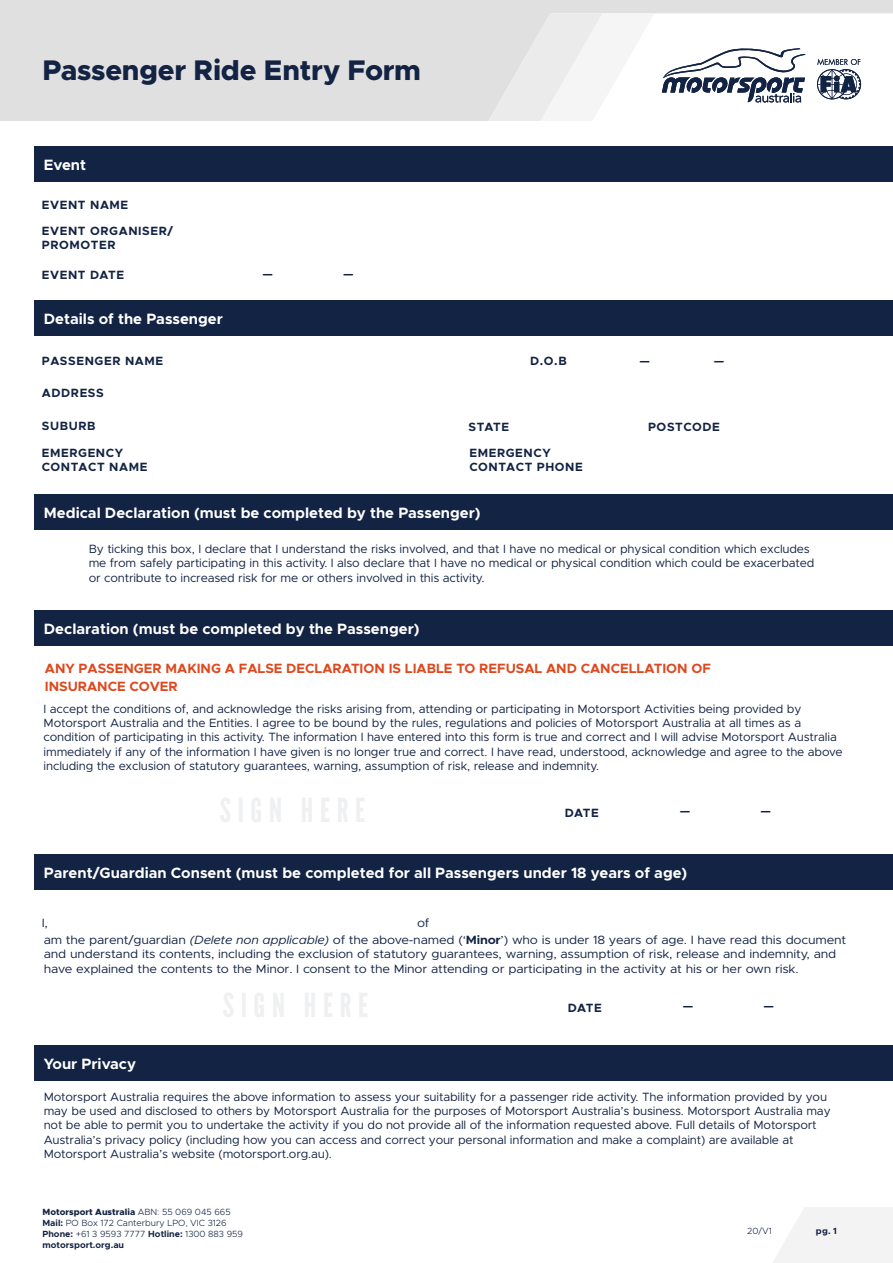
<style>
.page{position:relative;width:893px;height:1263px;background:#fff}
.page>*{position:absolute;margin:0;border:0;box-sizing:border-box;transform-origin:0 0}
.t1{font:800 28.5px "Metropolis";letter-spacing:-.01em;color:#132343}
.t2{font:700 15px "Metropolis";color:#fff}
.t3{font:700 13.5px/18px "Metropolis";color:#dd491f}
.t4{font:12px/14.4px "Metropolis";letter-spacing:-.015em;color:#132343}
.t5{font:12px/14.4px "Metropolis";letter-spacing:-.015em;color:#132343;scale:1.07 1}
.t6{font:700 12px/14.4px "Metropolis";letter-spacing:.05em;color:#132343}
.t7{font:300 9px/10.8px "Metropolis";color:#132343}
.t8{font:700 9px "Metropolis";color:#132343}
.s1{font-style:italic}
.s2{font-weight:700}
.s3{font-weight:800}
</style>
<div class="page">
<svg style="left:773px;top:1207px;width:120px;height:56px"></svg>
<svg style="left:0;top:0;width:893px;height:120px;fill:#e0e0e0"></svg>
<svg style="left:483px;top:13px;width:171px;height:107px"></svg>
<div style="left:35px;top:146px;width:858px;height:35px;background:#132343"></div>
<div style="left:35px;top:301px;width:858px;height:35px;background:#132343"></div>
<div style="left:35px;top:610px;width:858px;height:36px;background:#132343"></div>
<div style="left:35px;top:854px;width:858px;height:35px;background:#132343"></div>
<div style="left:35px;top:1046px;width:858px;height:35px;background:#132343"></div>
<div style="left:35px;top:495px;width:858px;height:35px;background:#132343"></div>
<h1 class="t1" style="left:43px;top:52px;width:380px">Passenger Ride Entry Form</h1>
<p class="t2" style="left:44px;top:155px;width:44px">Event</p>
<p class="t6" style="left:42px;top:193px;width:133px;line-height:25.3px">EVENT NAME<br>EVENT ORGANISER/</p>
<p class="t6" style="left:42px;top:238px;width:75px">PROMOTER</p>
<p class="t6" style="left:42px;top:268px;width:84px">EVENT DATE</p>
<p class="t6" style="left:262px;top:266px;width:12px">—</p>
<p class="t2" style="left:44px;top:309px;width:181px">Details of the Passenger</p>
<p class="t6" style="left:42px;top:354px;width:123px">PASSENGER NAME</p>
<p class="t6" style="left:42px;top:386px;width:63px">ADDRESS</p>
<p class="t6" style="left:343px;top:266px;width:12px">—</p>
<p class="t6" style="left:42px;top:418px;width:55px">SUBURB</p>
<p class="t6" style="left:469px;top:419px;width:42px">STATE</p>
<p class="t6" style="left:530px;top:354px;width:38px">D.O.B</p>
<p class="t6" style="left:42px;top:445px;width:107px">EMERGENCY<br>CONTACT NAME</p>
<p class="t6" style="left:469px;top:445px;width:115px">EMERGENCY<br>CONTACT PHONE</p>
<p class="t2" style="left:44px;top:504px;width:438px">Medical Declaration (must be completed by the Passenger)</p>
<p class="t6" style="left:640px;top:354px;width:12px">—</p>
<p class="t6" style="left:714px;top:354px;width:12px">—</p>
<p class="t6" style="left:648px;top:419px;width:73px">POSTCODE</p>
<p class="t4" style="left:89px;top:541px;width:727px">By ticking this box, I declare that I understand the risks involved, and that I have no medical or physical condition which excludes me from safely participating in this activity. I also declare that I have no medical or physical condition which could be exacerbated or contribute to increased risk for me or others involved in this activity.</p>
<p class="t2" style="left:44px;top:619px;width:377px">Declaration (must be completed by the Passenger)</p>
<p class="t3" style="left:45px;top:659px;width:667px">ANY PASSENGER MAKING A FALSE DECLARATION IS LIABLE TO REFUSAL AND CANCELLATION OF<br>INSURANCE COVER</p>
<p class="t4" style="left:44px;top:701px;width:800px">I accept the conditions of, and acknowledge the risks arising from, attending or participating in Motorsport Activities being provided by Motorsport Australia and the Entities. I agree to be bound by the rules, regulations and policies of Motorsport Australia at all times as a condition of participating in this activity. The information I have entered into this form is true and correct and I will advise Motorsport Australia immediately if any of the information I have given is no longer true and correct. I have read, understood, acknowledge and agree to the above including the exclusion of statutory guarantees, warning, assumption of risk, release and indemnity.</p>
<p class="t6" style="left:565px;top:805px;width:36px">DATE</p>
<p class="t6" style="left:680px;top:804px;width:12px">—</p>
<p class="t6" style="left:760px;top:804px;width:12px">—</p>
<p class="t2" style="left:44px;top:863px;width:645px">Parent/Guardian Consent (must be completed for all Passengers under 18 years of age)</p>
<p class="t5" style="left:42px;top:916px;width:7px">I,</p>
<p class="t5" style="left:417px;top:916px;width:13px">of</p>
<p class="t5" style="left:44px;top:933px;width:752px">am the parent/guardian <span class="s1">(Delete non applicable)</span> of the above-named (‘<span class="s2">Minor</span>’) who is under 18 years of age. I have read this document and understand its contents, including the exclusion of statutory guarantees, warning, assumption of risk, release and indemnity, and have explained the contents to the Minor. I consent to the Minor attending or participating in the activity at his or her own risk.</p>
<p class="t2" style="left:44px;top:1054px;width:94px">Your Privacy</p>
<p class="t6" style="left:568px;top:1000px;width:36px">DATE</p>
<p class="t6" style="left:683px;top:998px;width:12px">—</p>
<p class="t6" style="left:763px;top:998px;width:12px">—</p>
<p class="t4" style="left:44px;top:1089px;width:788px">Motorsport Australia requires the above information to assess your suitability for a passenger ride activity. The information provided by you may be used and disclosed to others by Motorsport Australia for the purposes of Motorsport Australia’s business. Motorsport Australia may not be able to permit you to undertake the activity if you do not provide all of the information requested above. Full details of Motorsport Australia’s privacy policy (including how you can access and correct your personal information and make a complaint) are available at Motorsport Australia’s website (motorsport.org.au).</p>
<p class="t7" style="left:43px;top:1207px;width:202px"><span class="s3">Motorsport Australia</span> ABN: 55 069 045 665<br><span class="s2">Mail:</span> PO Box 172 Canterbury LPO, VIC 3126<br><span class="s2">Phone:</span> +61 3 9593 7777 <span class="s2">Hotline:</span> 1300 883 959 <span class="s2">motorsport.org.au</span></p>
<p class="t7" style="left:747px;top:1225px;width:26px">20/V1</p>
<p class="t8" style="left:816px;top:1225px;width:23px">pg. 1</p>
</div>
